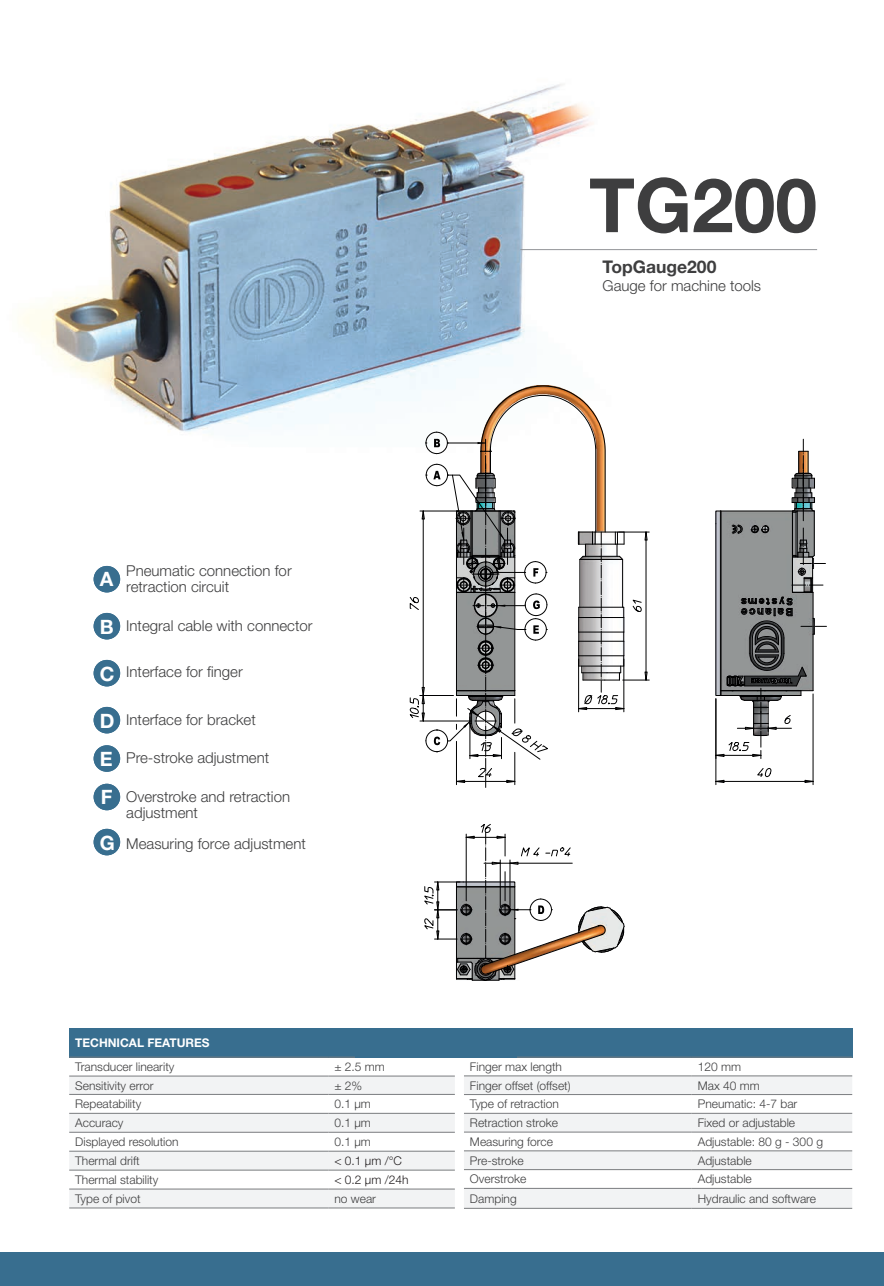
<style>
.page{position:relative;width:884px;height:1286px;background:#fff}
.page>*{position:absolute;margin:0;border:0;box-sizing:border-box;transform-origin:0 0}
.t1{font:700 75px "Helvetica Neue LT Std";color:#3e3e3f}
.t2{font:700 19.8px "Helvetica Neue LT Std";color:#fff}
.t3{font:700 17.55px "Helvetica Neue LT Std";color:#3e3e3f}
.t4{font:300 15px/16.5px "Helvetica Neue LT Std";color:#3e3e3f}
.t5{font:300 12px "Helvetica Neue LT Std";color:#3e3e3f}
.t6{font:300 12px "Helvetica Neue LT Std";color:#231f20}
.t7{font:700 12px "Helvetica Neue LT Std";color:#fff}
.s1{font-weight:700;font-size:19.8px;color:#fff}
</style>
<div class="page">
<img style="left:19px;top:84px;width:769px;height:348px">
<div style="left:0;top:1252px;width:883px;height:34px;background:#386e8f"></div>
<hr style="left:520px;top:249px;width:296px;height:1px;background:#939598">
<svg style="left:359px;top:355px;width:468px;height:626px"></svg>
<div style="left:94px;top:566px;width:26px;height:26px;background:#386e8f;border-radius:50%"></div>
<div style="left:94px;top:613px;width:26px;height:26px;background:#386e8f;border-radius:50%"></div>
<div style="left:94px;top:660px;width:26px;height:26px;background:#386e8f;border-radius:50%"></div>
<div style="left:94px;top:707px;width:26px;height:26px;background:#386e8f;border-radius:50%"></div>
<div style="left:94px;top:745px;width:26px;height:27px;background:#386e8f;border-radius:50%"></div>
<div style="left:94px;top:784px;width:26px;height:26px;background:#386e8f;border-radius:50%"></div>
<div style="left:94px;top:829px;width:26px;height:26px;background:#386e8f;border-radius:50%"></div>
<div style="left:69px;top:1028px;width:385px;height:29px;background:#386e8f"></div>
<svg style="left:69px;top:1077px;width:385px;height:131px;fill:#f2f3f4"></svg>
<hr style="left:69px;top:1057px;width:259px;height:1px;background:#7a7c7f">
<hr style="left:328px;top:1057px;width:126px;height:1px;background:#7a7c7f">
<hr style="left:69px;top:1076px;width:259px;height:1px;background:#7a7c7f">
<hr style="left:328px;top:1076px;width:126px;height:1px;background:#7a7c7f">
<hr style="left:69px;top:1094px;width:259px;height:1px;background:#7a7c7f">
<hr style="left:328px;top:1094px;width:126px;height:1px;background:#7a7c7f">
<hr style="left:69px;top:1113px;width:259px;height:1px;background:#7a7c7f">
<hr style="left:328px;top:1113px;width:126px;height:1px;background:#7a7c7f">
<hr style="left:69px;top:1132px;width:259px;height:1px;background:#7a7c7f">
<hr style="left:328px;top:1132px;width:126px;height:1px;background:#7a7c7f">
<hr style="left:69px;top:1151px;width:259px;height:1px;background:#7a7c7f">
<hr style="left:328px;top:1151px;width:126px;height:1px;background:#7a7c7f">
<hr style="left:69px;top:1170px;width:259px;height:1px;background:#7a7c7f">
<hr style="left:328px;top:1170px;width:126px;height:1px;background:#7a7c7f">
<hr style="left:69px;top:1189px;width:259px;height:1px;background:#7a7c7f">
<hr style="left:328px;top:1189px;width:126px;height:1px;background:#7a7c7f">
<hr style="left:69px;top:1208px;width:259px;height:1px;background:#7a7c7f">
<hr style="left:328px;top:1208px;width:126px;height:1px;background:#7a7c7f">
<div style="left:464px;top:1028px;width:388px;height:29px;background:#386e8f"></div>
<div style="left:464px;top:1077px;width:388px;height:131px;background:#f2f3f4"></div>
<svg style="left:464px;top:1095px;width:388px;height:93px"></svg>
<hr style="left:464px;top:1057px;width:227px;height:1px;background:#7a7c7f">
<hr style="left:691px;top:1057px;width:161px;height:1px;background:#7a7c7f">
<hr style="left:464px;top:1076px;width:227px;height:1px;background:#7a7c7f">
<hr style="left:691px;top:1076px;width:161px;height:1px;background:#7a7c7f">
<hr style="left:464px;top:1094px;width:227px;height:1px;background:#7a7c7f">
<hr style="left:691px;top:1094px;width:161px;height:1px;background:#7a7c7f">
<hr style="left:464px;top:1113px;width:227px;height:1px;background:#7a7c7f">
<hr style="left:691px;top:1113px;width:161px;height:1px;background:#7a7c7f">
<hr style="left:464px;top:1132px;width:227px;height:1px;background:#7a7c7f">
<hr style="left:691px;top:1132px;width:161px;height:1px;background:#7a7c7f">
<hr style="left:464px;top:1150px;width:227px;height:1px;background:#7a7c7f">
<hr style="left:691px;top:1150px;width:161px;height:1px;background:#7a7c7f">
<hr style="left:464px;top:1169px;width:227px;height:1px;background:#7a7c7f">
<hr style="left:691px;top:1169px;width:161px;height:1px;background:#7a7c7f">
<hr style="left:464px;top:1188px;width:227px;height:1px;background:#7a7c7f">
<hr style="left:691px;top:1188px;width:161px;height:1px;background:#7a7c7f">
<hr style="left:464px;top:1208px;width:227px;height:1px;background:#7a7c7f">
<hr style="left:691px;top:1208px;width:161px;height:1px;background:#7a7c7f">
<div style="left:355px;top:1028px;width:161px;height:29px;background:#386e8f"></div>
<h1 class="t1" style="left:589px;top:159px;width:229px">TG200</h1>
<h3 class="t3" style="left:602px;top:256px;width:115px">TopGauge200</h3>
<p class="t4" style="left:602px;top:277px;width:160px">Gauge for machine tools</p>
<h2 class="t2" style="left:100px;top:566px;width:15px">A</h2>
<p class="t4" style="left:126px;top:562px;width:167px">Pneumatic connection for retraction circuit</p>
<p class="t4" style="left:100px;top:617px;width:214px"><span class="s1">AB</span> Integral cable with connector</p>
<p class="t4" style="left:100px;top:663px;width:144px"><span class="s1">AC</span> Interface for finger</p>
<p class="t4" style="left:100px;top:711px;width:158px"><span class="s1">AD</span> Interface for bracket</p>
<p class="t4" style="left:100px;top:749px;width:171px"><span class="s1">E</span> Pre-stroke adjustment</p>
<p class="t4" style="left:126px;top:788px;width:165px;text-indent:-25px"><span class="s1">F</span> Overstroke and retraction adjustment</p>
<p class="t4" style="left:100px;top:835px;width:208px"><span class="s1">G</span> Measuring force adjustment</p>
<p class="t7" style="left:75px;top:1035px;width:136px">TECHNICAL FEATURES</p>
<p class="t5" style="left:75px;top:1059px;width:101px">Transducer linearity</p>
<p class="t5" style="left:334px;top:1059px;width:52px">± 2.5 mm</p>
<p class="t5" style="left:75px;top:1078px;width:80px">Sensitivity error</p>
<p class="t5" style="left:334px;top:1078px;width:29px">± 2%</p>
<p class="t5" style="left:75px;top:1096px;width:68px">Repeatability</p>
<p class="t5" style="left:334px;top:1096px;width:38px">0.1 µm</p>
<p class="t5" style="left:75px;top:1115px;width:50px">Accuracy</p>
<p class="t5" style="left:334px;top:1115px;width:38px">0.1 µm</p>
<p class="t5" style="left:75px;top:1134px;width:105px">Displayed resolution</p>
<p class="t5" style="left:334px;top:1134px;width:38px">0.1 µm</p>
<p class="t5" style="left:75px;top:1153px;width:66px">Thermal drift</p>
<p class="t6" style="left:334px;top:1153px;width:69px">&lt; 0.1 µm /°C</p>
<p class="t5" style="left:75px;top:1172px;width:85px">Thermal stability</p>
<p class="t6" style="left:334px;top:1172px;width:76px">&lt; 0.2 µm /24h</p>
<p class="t5" style="left:75px;top:1191px;width:67px">Type of pivot</p>
<p class="t5" style="left:334px;top:1191px;width:43px">no wear</p>
<p class="t5" style="left:470px;top:1059px;width:94px">Finger max length</p>
<p class="t5" style="left:697px;top:1059px;width:45px">120 mm</p>
<p class="t5" style="left:470px;top:1078px;width:102px">Finger offset (offset)</p>
<p class="t5" style="left:697px;top:1078px;width:64px">Max 40 mm</p>
<p class="t5" style="left:470px;top:1097px;width:90px">Type of retraction</p>
<p class="t5" style="left:697px;top:1097px;width:101px">Pneumatic: 4-7 bar</p>
<p class="t5" style="left:470px;top:1115px;width:90px">Retraction stroke</p>
<p class="t5" style="left:697px;top:1115px;width:99px">Fixed or adjustable</p>
<p class="t5" style="left:470px;top:1134px;width:84px">Measuring force</p>
<p class="t5" style="left:697px;top:1134px;width:127px">Adjustable: 80 g - 300 g</p>
<p class="t5" style="left:470px;top:1153px;width:55px">Pre-stroke</p>
<p class="t5" style="left:697px;top:1153px;width:55px">Adjustable</p>
<p class="t5" style="left:470px;top:1172px;width:58px">Overstroke</p>
<p class="t5" style="left:697px;top:1172px;width:55px">Adjustable</p>
<p class="t5" style="left:470px;top:1191px;width:48px">Damping</p>
<p class="t5" style="left:697px;top:1191px;width:120px">Hydraulic and software</p>
</div>
